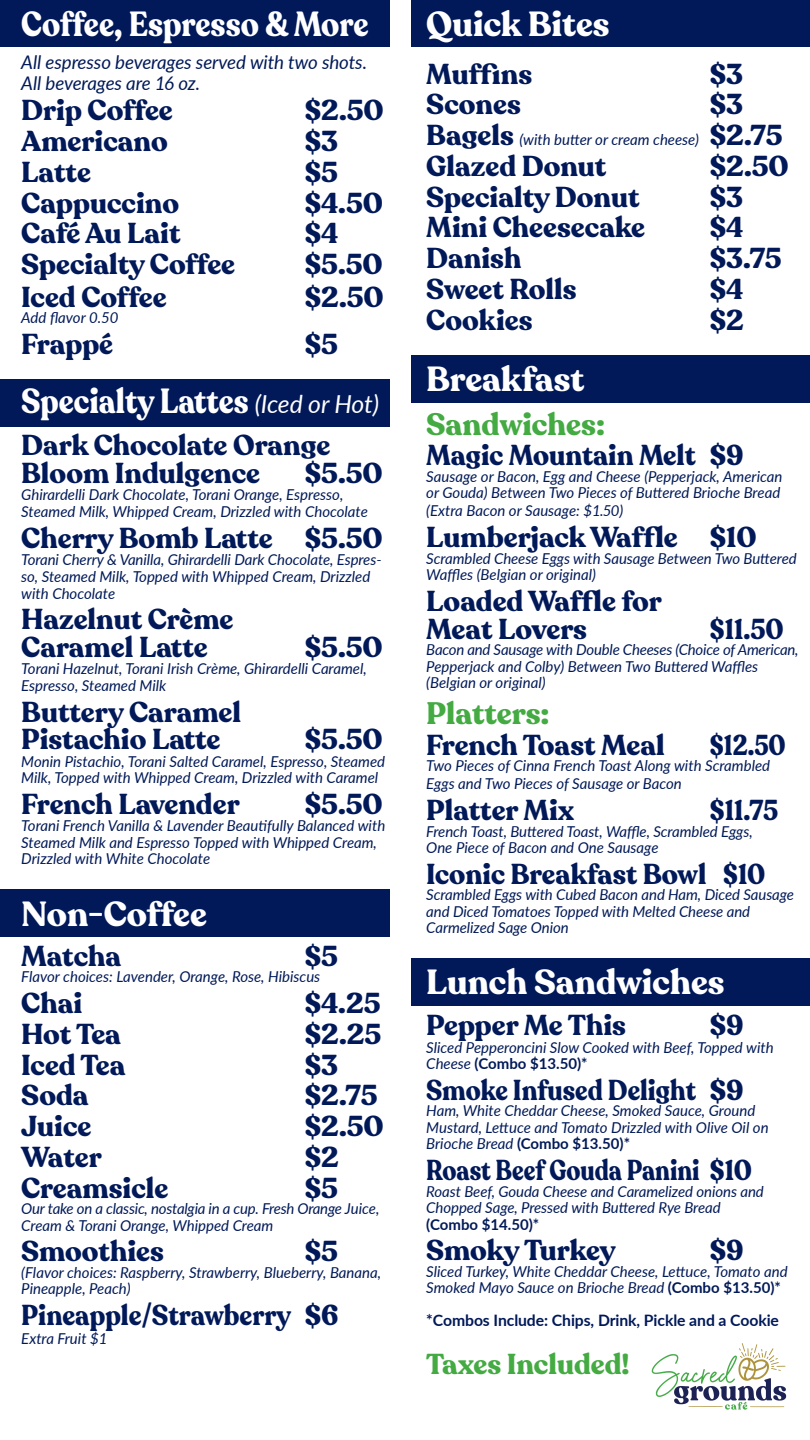
<style>
.page{position:relative;width:810px;height:1440px;background:#fff}
.page>*{position:absolute;margin:0;border:0;box-sizing:border-box;transform-origin:0 0}
.t1{font:700 34.5px "Recoleta";color:#fff}
.t2{font:700 34.5px "Recoleta";color:#fff;scale:.89 1}
.t3{font:700 34.5px "Recoleta";color:#fff;scale:.9 1}
.t4{font:700 30.75px "Recoleta";color:#44aa42}
.t5{font:700 28.5px/27.8px "Recoleta";color:#011958}
.t6{font:700 28.5px "Recoleta";color:#011958;scale:.9 1}
.t7{font:700 28.5px "Recoleta";color:#011958;scale:.84 1}
.t8{font:700 28.5px "Recoleta";color:#011958;scale:.92 1}
.t9{font:700 28.5px "Recoleta";color:#011958;scale:.96 1}
.t10{font:700 28.5px "Recoleta";color:#44aa42}
.t11{font:700 28.5px "Recoleta";color:#011958;scale:.85 1}
.t12{font:italic 18.75px/20.2px "Lato";letter-spacing:-.005em;color:#011958}
.t13{font:700 15.75px "Lato";letter-spacing:-.005em;color:#011958}
.t14{font:italic 15px/16.5px "Lato";color:#011958}
.t15{font:700 15px "Lato";color:#011958}
.s1{font-family:"Lato";font-weight:400;font-style:italic;font-size:24.75px}
.s2{font-family:"Recoleta";font-weight:700;font-style:normal;font-size:28.5px}
.s3{font-weight:700;font-style:normal}
</style>
<div class="page">
<div style="left:0;top:890px;width:390px;height:47px;background:#011958"></div>
<div style="left:0;top:379px;width:390px;height:47px;background:#011958"></div>
<div style="left:0;top:0;width:390px;height:47px;background:#011958"></div>
<div style="left:412px;top:0;width:398px;height:47px;background:#011958"></div>
<div style="left:412px;top:355px;width:398px;height:47px;background:#011958"></div>
<div style="left:412px;top:958px;width:398px;height:48px;background:#011958"></div>
<img style="left:651px;top:1343px;width:136px;height:67px">
<h1 class="t3" style="left:21px;top:2px;width:387px">Coffee, Espresso &amp; More</h1>
<p class="t12" style="left:21px;top:52px;width:347px">All espresso beverages served with two shots.<br>All beverages are 16 oz.</p>
<h3 class="t5" style="left:21px;top:97px;width:153px">Drip Coffee</h3>
<h3 class="t5" style="left:305px;top:97px;width:80px">$2.50</h3>
<h3 class="t5" style="left:21px;top:128px;width:148px">Americano</h3>
<h3 class="t5" style="left:305px;top:128px;width:35px">$3</h3>
<h3 class="t5" style="left:21px;top:159px;width:71px">Latte</h3>
<h3 class="t5" style="left:305px;top:159px;width:35px">$5</h3>
<h3 class="t5" style="left:21px;top:190px;width:159px">Cappuccino</h3>
<h3 class="t5" style="left:305px;top:190px;width:80px">$4.50</h3>
<h3 class="t5" style="left:21px;top:220px;width:161px">Café Au Lait</h3>
<h3 class="t5" style="left:305px;top:220px;width:35px">$4</h3>
<h3 class="t5" style="left:21px;top:251px;width:215px">Specialty Coffee</h3>
<h3 class="t5" style="left:305px;top:251px;width:79px">$5.50</h3>
<h3 class="t5" style="left:21px;top:283px;width:147px">Iced Coffee</h3>
<h3 class="t5" style="left:305px;top:283px;width:80px">$2.50</h3>
<p class="t14" style="left:21px;top:309px;width:99px">Add flavor 0.50</p>
<h3 class="t5" style="left:21px;top:331px;width:93px">Frappé</h3>
<h3 class="t5" style="left:305px;top:331px;width:35px">$5</h3>
<h1 class="t2" style="left:21px;top:379px;width:404px">Specialty Lattes <span class="s1">(Iced or Hot)</span></h1>
<h3 class="t5" style="left:21px;top:432px;width:311px">Dark Chocolate Orange<br>Bloom Indulgence</h3>
<h3 class="t5" style="left:305px;top:460px;width:79px">$5.50</h3>
<p class="t14" style="left:21px;top:486px;width:348px">Ghirardelli Dark Chocolate, Torani Orange, Espresso,<br>Steamed Milk, Whipped Cream, Drizzled with Chocolate</p>
<h3 class="t5" style="left:21px;top:524px;width:363px">Cherry Bomb Latte $5.50</h3>
<p class="t14" style="left:21px;top:550px;width:362px;line-height:16.9px">Torani Cherry &amp; Vanilla, Ghirardelli Dark Chocolate, Espres&shy;so, Steamed Milk, Topped with Whipped Cream, Drizzled with Chocolate</p>
<h3 class="t5" style="left:21px;top:606px;width:214px">Hazelnut Crème<br>Caramel Latte</h3>
<h3 class="t5" style="left:305px;top:634px;width:79px">$5.50</h3>
<p class="t14" style="left:21px;top:660px;width:347px">Torani Hazelnut, Torani Irish Crème, Ghirardelli Caramel,<br>Espresso, Steamed Milk</p>
<h3 class="t5" style="left:21px;top:698px;width:221px">Buttery Caramel<br>Pistachio Latte</h3>
<h3 class="t5" style="left:305px;top:726px;width:79px">$5.50</h3>
<p class="t14" style="left:21px;top:752px;width:365px">Monin Pistachio, Torani Salted Caramel, Espresso, Steamed<br>Milk, Topped with Whipped Cream, Drizzled with Caramel</p>
<h3 class="t5" style="left:21px;top:791px;width:220px">French Lavender</h3>
<h3 class="t5" style="left:305px;top:791px;width:79px">$5.50</h3>
<p class="t14" style="left:21px;top:817px;width:365px">Torani French Vanilla &amp; Lavender Beautifully Balanced with<br>Steamed Milk and Espresso Topped with Whipped Cream,<br>Drizzled with White Chocolate</p>
<h1 class="t1" style="left:21px;top:892px;width:187px">Non-Coffee</h1>
<h3 class="t5" style="left:21px;top:943px;width:101px">Matcha</h3>
<h3 class="t5" style="left:305px;top:943px;width:35px">$5</h3>
<p class="t14" style="left:21px;top:968px;width:300px">Flavor choices: Lavender, Orange, Rose, Hibiscus</p>
<h3 class="t5" style="left:21px;top:990px;width:62px">Chai</h3>
<h3 class="t5" style="left:305px;top:990px;width:77px">$4.25</h3>
<h3 class="t5" style="left:21px;top:1021px;width:101px">Hot Tea</h3>
<h3 class="t5" style="left:305px;top:1021px;width:78px">$2.25</h3>
<h3 class="t5" style="left:21px;top:1051px;width:106px">Iced Tea</h3>
<h3 class="t5" style="left:305px;top:1051px;width:35px">$3</h3>
<h3 class="t5" style="left:21px;top:1082px;width:69px">Soda</h3>
<h3 class="t5" style="left:305px;top:1082px;width:74px">$2.75</h3>
<h3 class="t5" style="left:21px;top:1113px;width:72px">Juice</h3>
<h3 class="t5" style="left:305px;top:1113px;width:80px">$2.50</h3>
<h3 class="t5" style="left:21px;top:1144px;width:82px">Water</h3>
<h3 class="t5" style="left:305px;top:1144px;width:36px">$2</h3>
<h3 class="t5" style="left:21px;top:1174px;width:149px">Creamsicle</h3>
<h3 class="t5" style="left:305px;top:1174px;width:35px">$5</h3>
<p class="t14" style="left:21px;top:1200px;width:360px">Our take on a classic, nostalgia in a cup. Fresh Orange Juice,<br>Cream &amp; Torani Orange, Whipped Cream</p>
<h3 class="t5" style="left:21px;top:1238px;width:144px">Smoothies</h3>
<h3 class="t5" style="left:305px;top:1238px;width:35px">$5</h3>
<p class="t14" style="left:21px;top:1263px;width:361px">(Flavor choices: Raspberry, Strawberry, Blueberry, Banana,<br>Pineapple, Peach)</p>
<h3 class="t8" style="left:21px;top:1297px;width:347px">Pineapple/Strawberry $6</h3>
<p class="t14" style="left:21px;top:1329px;width:88px">Extra Fruit $1</p>
<h1 class="t1" style="left:426px;top:2px;width:185px">Quick Bites</h1>
<h3 class="t5" style="left:426px;top:61px;width:107px">Muffins</h3>
<h3 class="t5" style="left:710px;top:61px;width:35px">$3</h3>
<h3 class="t5" style="left:426px;top:91px;width:96px">Scones</h3>
<h3 class="t5" style="left:710px;top:91px;width:35px">$3</h3>
<p class="t14" style="left:426px;top:131px;width:358px"><span class="s2">Bagels</span> (with butter or cream cheese) <span class="s2">$2.75</span></p>
<h3 class="t5" style="left:426px;top:153px;width:182px">Glazed Donut</h3>
<h3 class="t5" style="left:710px;top:153px;width:80px">$2.50</h3>
<h3 class="t5" style="left:426px;top:184px;width:215px">Specialty Donut</h3>
<h3 class="t5" style="left:710px;top:184px;width:35px">$3</h3>
<h3 class="t5" style="left:426px;top:214px;width:220px">Mini Cheesecake</h3>
<h3 class="t5" style="left:710px;top:214px;width:35px">$4</h3>
<h3 class="t5" style="left:426px;top:245px;width:96px">Danish</h3>
<h3 class="t5" style="left:710px;top:245px;width:73px">$3.75</h3>
<h3 class="t5" style="left:426px;top:276px;width:152px">Sweet Rolls</h3>
<h3 class="t5" style="left:710px;top:276px;width:35px">$4</h3>
<h3 class="t5" style="left:426px;top:307px;width:108px">Cookies</h3>
<h3 class="t5" style="left:710px;top:307px;width:36px">$2</h3>
<h1 class="t1" style="left:426px;top:357px;width:160px">Breakfast</h1>
<h2 class="t4" style="left:426px;top:404px;width:180px">Sandwiches:</h2>
<h3 class="t9" style="left:426px;top:437px;width:332px">Magic Mountain Melt $9</h3>
<p class="t14" style="left:426px;top:467px;width:358px">Sausage or Bacon, Egg and Cheese (Pepperjack, American or Gouda) Between Two Pieces of Buttered Brioche Bread</p>
<p class="t14" style="left:426px;top:502px;width:199px">(Extra Bacon or Sausage: $1.50)</p>
<h3 class="t5" style="left:426px;top:524px;width:332px">Lumberjack Waffle $10</h3>
<p class="t14" style="left:426px;top:549px;width:372px">Scrambled Cheese Eggs with Sausage Between Two Buttered<br>Waffles (Belgian or original)</p>
<h3 class="t5" style="left:426px;top:588px;width:237px">Loaded Waffle for<br>Meat Lovers</h3>
<h3 class="t6" style="left:710px;top:610px;width:84px">$11.50</h3>
<p class="t14" style="left:426px;top:641px;width:374px">Bacon and Sausage with Double Cheeses (Choice of American,<br>Pepperjack and Colby) Between Two Buttered Waffles (Belgian or original)</p>
<h2 class="t4" style="left:426px;top:694px;width:125px">Platters:</h2>
<h3 class="t5" style="left:426px;top:732px;width:240px">French Toast Meal</h3>
<h3 class="t11" style="left:710px;top:727px;width:91px">$12.50</h3>
<p class="t14" style="left:426px;top:756px;width:345px;line-height:18px">Two Pieces of Cinna French Toast Along with Scrambled<br>Eggs and Two Pieces of Sausage or Bacon</p>
<h3 class="t5" style="left:426px;top:797px;width:149px">Platter Mix</h3>
<h3 class="t6" style="left:710px;top:792px;width:77px">$11.75</h3>
<p class="t14" style="left:426px;top:822px;width:328px">French Toast, Buttered Toast, Waffle, Scrambled Eggs,<br>One Piece of Bacon and One Sausage</p>
<h3 class="t5" style="left:426px;top:861px;width:341px">Iconic Breakfast Bowl $10</h3>
<p class="t14" style="left:426px;top:886px;width:369px">Scrambled Eggs with Cubed Bacon and Ham, Diced Sausage and Diced Tomatoes Topped with Melted Cheese and<br>Carmelized Sage Onion</p>
<h1 class="t1" style="left:426px;top:960px;width:300px">Lunch Sandwiches</h1>
<h3 class="t5" style="left:426px;top:1011px;width:201px">Pepper Me This</h3>
<h3 class="t5" style="left:710px;top:1011px;width:35px">$9</h3>
<p class="t14" style="left:426px;top:1038px;width:349px">Sliced Pepperoncini Slow Cooked with Beef, Topped with<br>Cheese <span class="s3">(Combo $13.50)*</span></p>
<h3 class="t6" style="left:426px;top:1072px;width:354px">Smoke Infused Delight $9</h3>
<p class="t14" style="left:426px;top:1102px;width:344px">Ham, White Cheddar Cheese, Smoked Sauce, Ground<br>Mustard, Lettuce and Tomato Drizzled with Olive Oil on<br>Brioche Bread <span class="s3">(Combo $13.50)*</span></p>
<h3 class="t7" style="left:426px;top:1152px;width:389px">Roast Beef Gouda Panini $10</h3>
<p class="t14" style="left:426px;top:1182px;width:339px">Roast Beef, Gouda Cheese and Caramelized onions and<br>Chopped Sage, Pressed with Buttered Rye Bread</p>
<p class="t15" style="left:426px;top:1213px;width:115px">(Combo $14.50)*</p>
<h3 class="t5" style="left:426px;top:1237px;width:191px">Smoky Turkey</h3>
<h3 class="t5" style="left:710px;top:1237px;width:35px">$9</h3>
<p class="t14" style="left:426px;top:1262px;width:363px">Sliced Turkey, White Cheddar Cheese, Lettuce, Tomato and<br>Smoked Mayo Sauce on Brioche Bread <span class="s3">(Combo $13.50)*</span></p>
<p class="t13" style="left:426px;top:1309px;width:354px">* Combos Include: Chips, Drink, Pickle and a Cookie</p>
<h3 class="t10" style="left:426px;top:1345px;width:205px">Taxes Included!</h3>
</div>
